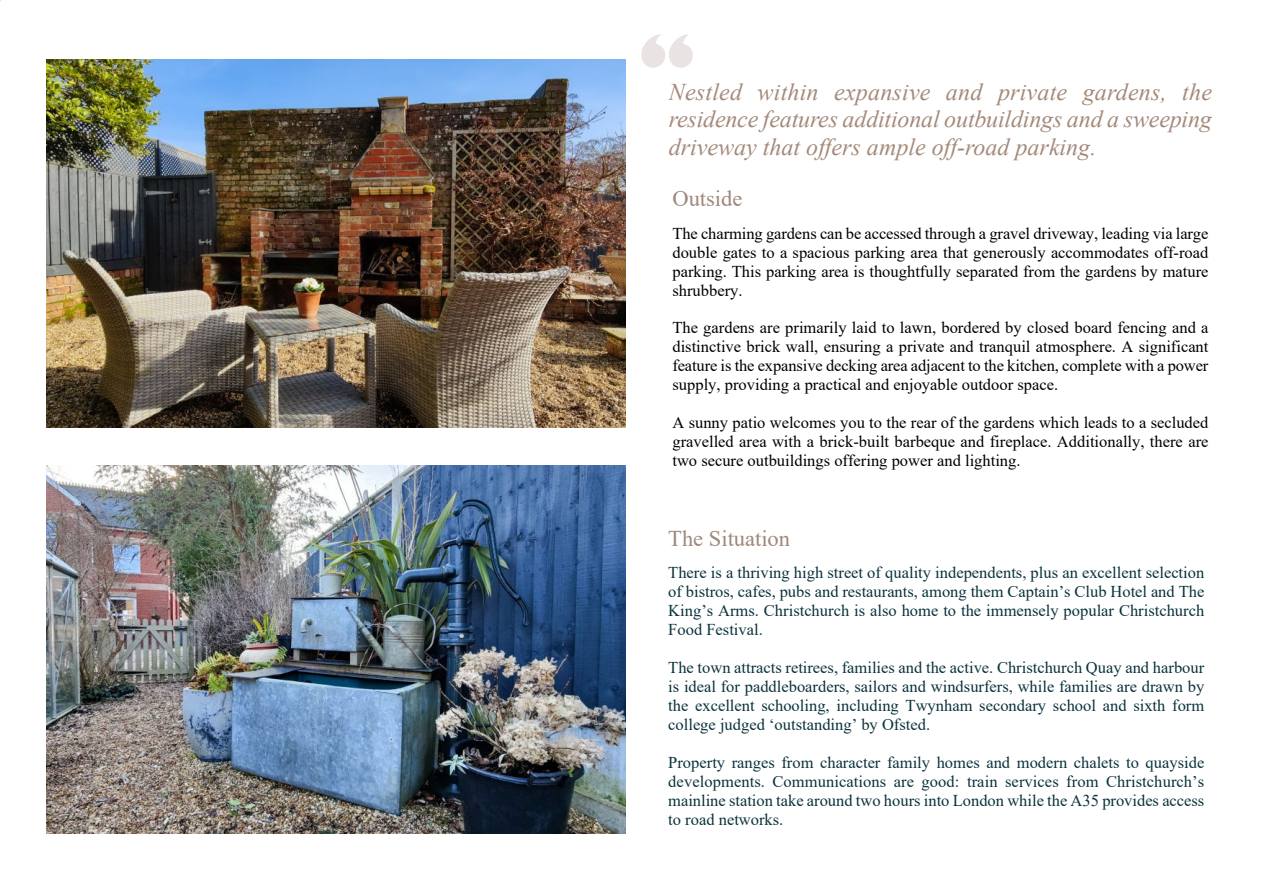
<style>
.page{position:relative;width:1263px;height:893px;background:#fff}
.page>*{position:absolute;margin:0;border:0;box-sizing:border-box;transform-origin:0 0}
.t1{font:italic 24px/27.6px "Times New Roman";color:#a4897a;text-align:justify}
.t2{font:22.5px "Times New Roman";color:#9e887b}
.t3{font:16.5px/18.9px "Times New Roman";color:#0b333d;text-align:justify}
.t4{font:16.5px/18.9px "Times New Roman";color:#000;text-align:justify}
</style>
<div class="page">
<svg style="left:641px;top:34px;width:52px;height:34px"></svg>
<img style="left:47px;top:59px;width:578px;height:369px">
<img style="left:47px;top:465px;width:578px;height:368px">
<h1 class="t1" style="left:669px;top:80px;width:545px">Nestled within expansive and private gardens, the residence features additional outbuildings and a sweeping driveway that offers ample off-road parking.</h1>
<h2 class="t2" style="left:672px;top:191px;width:72px">Outside</h2>
<p class="t4" style="left:672px;top:225px;width:538px">The charming gardens can be accessed through a gravel driveway, leading via large double gates to a spacious parking area that generously accommodates off-road parking. This parking area is thoughtfully separated from the gardens by mature shrubbery.</p>
<p class="t4" style="left:672px;top:320px;width:537px">The gardens are primarily laid to lawn, bordered by closed board fencing and a distinctive brick wall, ensuring a private and tranquil atmosphere. A significant feature is the expansive decking area adjacent to the kitchen, complete with a power supply, providing a practical and enjoyable outdoor space.</p>
<p class="t4" style="left:672px;top:415px;width:537px">A sunny patio welcomes you to the rear of the gardens which leads to a secluded gravelled area with a brick-built barbeque and fireplace. Additionally, there are two secure outbuildings offering power and lighting.</p>
<h2 class="t2" style="left:668px;top:530px;width:123px">The Situation</h2>
<p class="t3" style="left:668px;top:565px;width:537px">There is a thriving high street of quality independents, plus an excellent selection of bistros, cafes, pubs and restaurants, among them Captain’s Club Hotel and The King’s Arms. Christchurch is also home to the immensely popular Christchurch Food Festival.</p>
<p class="t3" style="left:668px;top:659px;width:537px">The town attracts retirees, families and the active. Christchurch Quay and harbour is ideal for paddleboarders, sailors and windsurfers, while families are drawn by the excellent schooling, including Twynham secondary school and sixth form college judged ‘outstanding’ by Ofsted.</p>
<p class="t3" style="left:668px;top:754px;width:537px">Property ranges from character family homes and modern chalets to quayside developments. Communications are good: train services from Christchurch’s mainline station take around two hours into London while the A35 provides access to road networks.</p>
</div>
